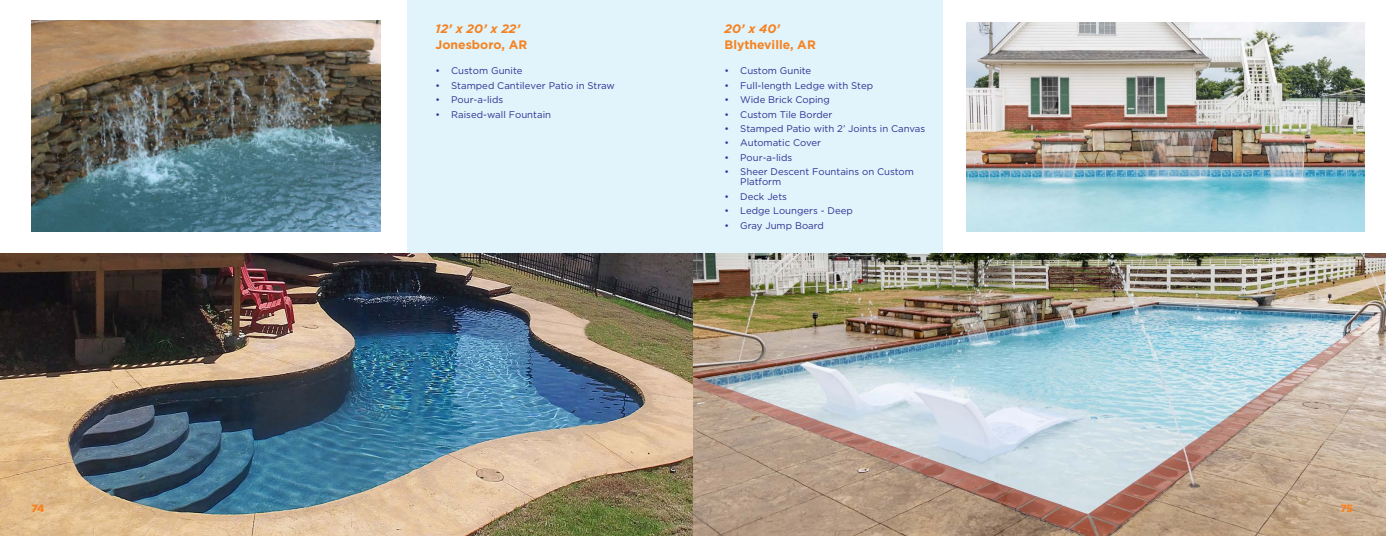
<style>
.page{position:relative;width:1386px;height:536px;background:#fff}
.page>*{position:absolute;margin:0;border:0;box-sizing:border-box;transform-origin:0 0}
.t1{font:700 12.25px "Gotham HTF";color:#f58220}
.t2{font:italic 700 12.25px "Gotham HTF";color:#f58220}
.t3{font:900 10.5px "Gotham";color:#f58220}
.t4{font:9.62px/10.4px "Gotham HTF";color:#2e3092}
</style>
<div class="page">
<img style="left:0;top:252px;width:693px;height:284px">
<div style="left:394px;top:0;width:299px;height:252px;background:#e1f4fc"></div>
<div style="left:0;top:0;width:407px;height:252px;background:#fff"></div>
<img style="left:32px;top:20px;width:348px;height:212px">
<img style="left:693px;top:252px;width:693px;height:284px">
<div style="left:693px;top:0;width:250px;height:252px;background:#e1f4fc"></div>
<img style="left:967px;top:22px;width:397px;height:210px">
<p class="t2" style="left:435px;top:21px;width:86px">12’ x 20’ x 22’</p>
<p class="t1" style="left:435px;top:38px;width:93px">Jonesboro, AR</p>
<p class="t4" style="left:435px;top:66px;width:89px">• Custom Gunite</p>
<p class="t4" style="left:435px;top:80px;width:181px">• Stamped Cantilever Patio in Straw</p>
<p class="t4" style="left:435px;top:94px;width:69px">• Pour-a-lids</p>
<p class="t4" style="left:435px;top:109px;width:117px">• Raised-wall Fountain</p>
<p class="t2" style="left:724px;top:21px;width:57px">20’ x 40’</p>
<p class="t1" style="left:724px;top:38px;width:93px">Blytheville, AR</p>
<p class="t4" style="left:724px;top:66px;width:88px">• Custom Gunite</p>
<p class="t4" style="left:724px;top:80px;width:150px">• Full-length Ledge with Step</p>
<p class="t4" style="left:724px;top:94px;width:107px">• Wide Brick Coping</p>
<p class="t4" style="left:724px;top:109px;width:109px">• Custom Tile Border</p>
<p class="t4" style="left:724px;top:123px;width:202px">• Stamped Patio with 2’ Joints in Canvas</p>
<p class="t4" style="left:724px;top:137px;width:98px">• Automatic Cover</p>
<p class="t4" style="left:724px;top:152px;width:69px">• Pour-a-lids</p>
<p class="t4" style="left:740px;top:166px;width:175px;text-indent:-16px">• Sheer Descent Fountains on Custom<br>Platform</p>
<p class="t4" style="left:724px;top:191px;width:64px">• Deck Jets</p>
<p class="t4" style="left:724px;top:205px;width:130px">• Ledge Loungers - Deep</p>
<p class="t4" style="left:724px;top:220px;width:101px">• Gray Jump Board</p>
<p class="t3" style="left:32px;top:502px;width:14px">74</p>
<p class="t3" style="left:1340px;top:502px;width:14px">75</p>
</div>
